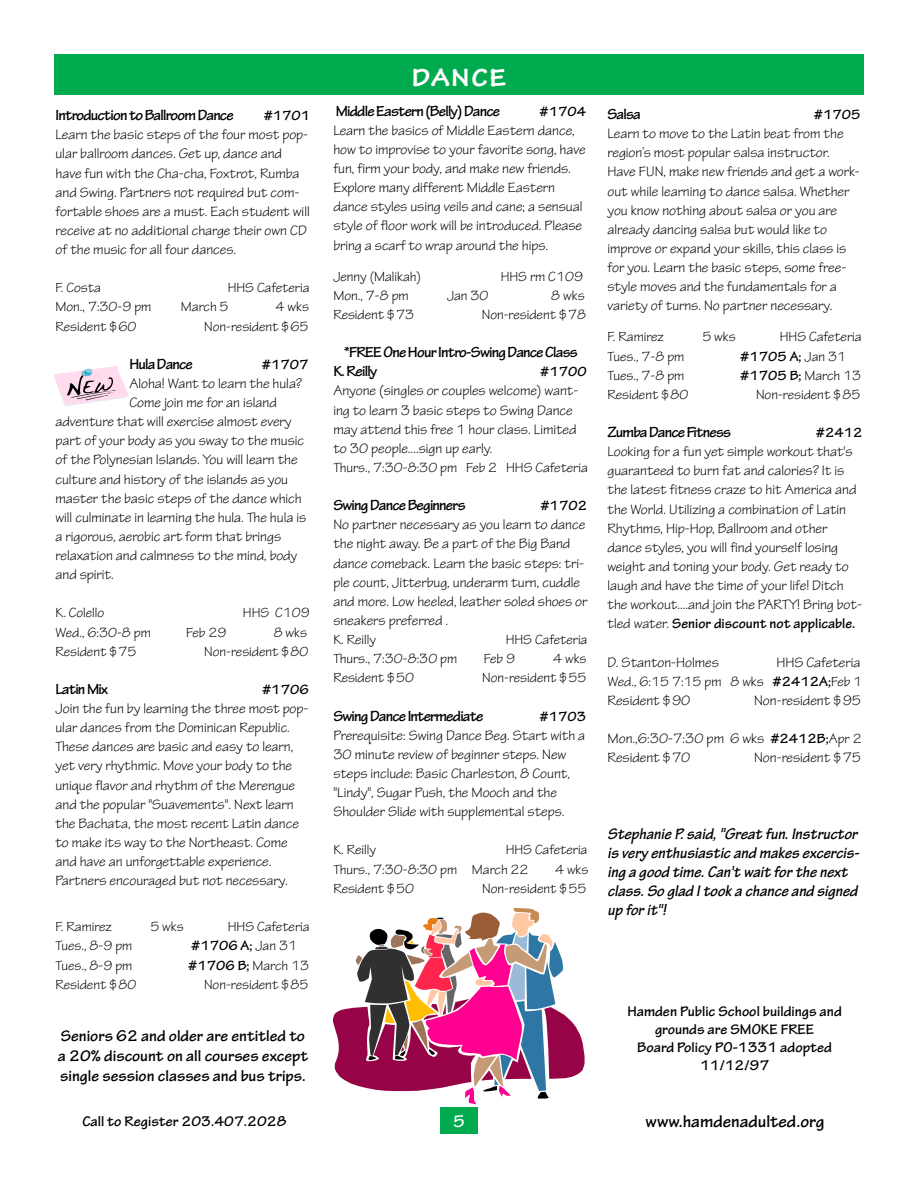
<style>
.page{position:relative;width:918px;height:1188px;background:#fff}
.page>*{position:absolute;margin:0;border:0;box-sizing:border-box;transform-origin:0 0}
.t1{font:700 36px "Tekton Pro";letter-spacing:.025em;color:#fff}
.t2{font:700 18px "Tekton Pro";color:#000}
.t3{font:700 18px "Tekton Pro";color:#fff}
.t4{font:italic 700 16.5px/19px "Tekton Pro";color:#000}
.t5{font:700 16.5px/19.8px "Tekton Pro";color:#000}
.t6{font:700 15.75px/19px "Tekton Pro";letter-spacing:-.05em;color:#000}
.t7{font:700 15px/18px "Tekton Pro";color:#000;text-align:center}
.t8{font:14.7px/19.2px "Tekton Pro";color:#000}
.t9{font:14.25px/19px "Tekton Pro";color:#000}
.t10{font:700 14.25px "Tekton Pro";color:#000}
.s1{font-weight:400}
.s2{font-weight:700}
.s3{font-weight:700;font-size:14.25px}
.s4{font-size:14.25px}
</style>
<div class="page">
<div style="left:54px;top:54px;width:810px;height:40px;background:#00aa4f"></div>
<div style="left:440px;top:1107px;width:38px;height:27px;background:#00aa4f"></div>
<svg style="left:54px;top:366px;width:75px;height:40px"></svg>
<svg style="left:333px;top:908px;width:252px;height:196px"></svg>
<p class="t6" style="left:56px;top:106px;width:180px">Introduction to Ballroom Dance</p>
<p class="t10" style="left:264px;top:107px;width:48px">#1701</p>
<p class="t8" style="left:55px;top:125px;width:256px">Learn the basic steps of the four most pop&shy;ular ballroom dances. Get up, dance and have fun with the Cha-cha, Foxtrot, Rumba and Swing. Partners not required but com&shy;fortable shoes are a must. Each student will receive at no additional charge their own CD of the music for all four dances.</p>
<p class="t9" style="left:56px;top:279px;width:47px">F. Costa</p>
<p class="t9" style="left:228px;top:279px;width:83px">HHS Cafeteria</p>
<p class="t9" style="left:56px;top:298px;width:97px">Mon., 7:30-9 pm</p>
<p class="t9" style="left:181px;top:298px;width:49px">March 5</p>
<p class="t9" style="left:276px;top:298px;width:35px">4 wks</p>
<p class="t9" style="left:56px;top:317px;width:82px">Resident $60</p>
<p class="t9" style="left:204px;top:317px;width:106px">Non-resident $65</p>
<p class="t6" style="left:129px;top:355px;width:65px">Hula Dance</p>
<p class="t10" style="left:262px;top:356px;width:48px">#1707</p>
<p class="t8" style="left:129px;top:374px;width:174px">Aloha! Want to learn the hula?</p>
<p class="t8" style="left:129px;top:393px;width:149px">Come join me for an island</p>
<p class="t8" style="left:56px;top:412px;width:238px">adventure that will exercise almost every</p>
<p class="t8" style="left:56px;top:432px;width:250px">part of your body as you sway to the music</p>
<p class="t8" style="left:56px;top:451px;width:244px">of the Polynesian Islands. You will learn the</p>
<p class="t8" style="left:56px;top:470px;width:234px">culture and history of the islands as you</p>
<p class="t8" style="left:56px;top:489px;width:248px">master the basic steps of the dance which</p>
<p class="t8" style="left:56px;top:508px;width:252px">will culminate in learning the hula. The hula is</p>
<p class="t8" style="left:56px;top:527px;width:227px">a rigorous, aerobic art form that brings</p>
<p class="t8" style="left:56px;top:546px;width:243px">relaxation and calmness to the mind, body</p>
<p class="t8" style="left:56px;top:565px;width:60px">and spirit.</p>
<p class="t9" style="left:56px;top:604px;width:50px">K. Colello</p>
<p class="t9" style="left:243px;top:604px;width:69px">HHS C109</p>
<p class="t9" style="left:56px;top:623px;width:97px">Wed., 6:30-8 pm</p>
<p class="t9" style="left:186px;top:623px;width:42px">Feb 29</p>
<p class="t9" style="left:274px;top:623px;width:35px">8 wks</p>
<p class="t9" style="left:56px;top:642px;width:82px">Resident $75</p>
<p class="t9" style="left:204px;top:642px;width:106px">Non-resident $80</p>
<p class="t6" style="left:56px;top:680px;width:54px">Latin Mix</p>
<p class="t10" style="left:262px;top:681px;width:48px">#1706</p>
<p class="t8" style="left:56px;top:699px;width:255px">Join the fun by learning the three most pop&shy;ular dances from the Dominican Republic.<br>These dances are basic and easy to learn, yet very rhythmic. Move your body to the unique flavor and rhythm of the Merengue and the popular "Suavements". Next learn the Bachata, the most recent Latin dance to make its way to the Northeast. Come and have an unforgettable experience.<br>Partners encouraged but not necessary.</p>
<p class="t9" style="left:56px;top:918px;width:58px">F. Ramirez</p>
<p class="t9" style="left:150px;top:918px;width:35px">5 wks</p>
<p class="t9" style="left:228px;top:918px;width:83px">HHS Cafeteria</p>
<p class="t9" style="left:56px;top:937px;width:78px">Tues., 8-9 pm</p>
<p class="t10" style="left:191px;top:938px;width:107px">#1706 A; <span class="s1">Jan 31</span></p>
<p class="t9" style="left:55px;top:956px;width:78px">Tues., 8-9 pm</p>
<p class="t10" style="left:188px;top:957px;width:122px">#1706 B; <span class="s1">March 13</span></p>
<p class="t9" style="left:55px;top:975px;width:82px">Resident $80</p>
<p class="t9" style="left:204px;top:975px;width:106px">Non-resident $85</p>
<p class="t5" style="left:58px;top:1026px;width:251px">Seniors 62 and older are entitled to a 20% discount on all courses except single session classes and bus trips.</p>
<h1 class="t1" style="left:411px;top:54px;width:97px">dance</h1>
<p class="t6" style="left:336px;top:101px;width:166px">Middle Eastern (Belly) Dance</p>
<p class="t10" style="left:540px;top:103px;width:48px">#1704</p>
<p class="t8" style="left:333px;top:121px;width:254px">Learn the basics of Middle Eastern dance, how to improvise to your favorite song, have fun, firm your body, and make new friends.<br>Explore many different Middle Eastern dance styles using veils and cane; a sensual style of floor work will be introduced. Please bring a scarf to wrap around the hips.</p>
<p class="t9" style="left:333px;top:267px;width:89px">Jenny (Malikah)</p>
<p class="t9" style="left:501px;top:267px;width:84px">HHS rm C109</p>
<p class="t9" style="left:333px;top:286px;width:77px">Mon., 7-8 pm</p>
<p class="t9" style="left:447px;top:286px;width:43px">Jan 30</p>
<p class="t9" style="left:551px;top:286px;width:35px">8 wks</p>
<p class="t9" style="left:333px;top:305px;width:82px">Resident $73</p>
<p class="t9" style="left:482px;top:305px;width:106px">Non-resident $78</p>
<p class="t6" style="left:333px;top:343px;width:246px;text-indent:11px">*FREE One Hour Intro-Swing Dance Class<br>K. Reilly</p>
<p class="t10" style="left:540px;top:363px;width:48px">#1700</p>
<p class="t8" style="left:333px;top:382px;width:247px">Anyone (singles or couples welcome) want&shy;ing to learn 3 basic steps to Swing Dance may attend this free 1 hour class. Limited to 30 people....sign up early.</p>
<p class="t9" style="left:333px;top:458px;width:256px">Thurs., 7:30-8:30 pm Feb 2 HHS Cafeteria</p>
<p class="t6" style="left:333px;top:496px;width:134px">Swing Dance Beginners</p>
<p class="t10" style="left:541px;top:497px;width:48px">#1702</p>
<p class="t8" style="left:333px;top:515px;width:256px">No partner necessary as you learn to dance the night away. Be a part of the Big Band dance comeback. Learn the basic steps: tri&shy;ple count, Jitterbug, underarm turn, cuddle and more. Low heeled, leather soled shoes or sneakers preferred .</p>
<p class="t9" style="left:333px;top:630px;width:44px">K. Reilly</p>
<p class="t9" style="left:506px;top:630px;width:83px">HHS Cafeteria</p>
<p class="t9" style="left:333px;top:650px;width:125px">Thurs., 7:30-8:30 pm</p>
<p class="t9" style="left:484px;top:650px;width:33px">Feb 9</p>
<p class="t9" style="left:553px;top:650px;width:35px">4 wks</p>
<p class="t9" style="left:333px;top:669px;width:82px">Resident $50</p>
<p class="t9" style="left:482px;top:669px;width:106px">Non-resident $55</p>
<p class="t6" style="left:333px;top:706px;width:152px">Swing Dance Intermediate</p>
<p class="t10" style="left:540px;top:708px;width:48px">#1703</p>
<p class="t8" style="left:333px;top:726px;width:253px">Prerequisite: Swing Dance Beg. Start with a 30 minute review of beginner steps. New steps include: Basic Charleston, 8 Count, "Lindy", Sugar Push, the Mooch and the Shoulder Slide with supplemental steps.</p>
<p class="t9" style="left:333px;top:841px;width:44px">K. Reilly</p>
<p class="t9" style="left:333px;top:841px;width:256px;text-indent:172px">HHS Cafeteria<br>Thurs., 7:30-8:30 pm March 22</p>
<p class="t9" style="left:555px;top:860px;width:35px">4 wks</p>
<p class="t9" style="left:333px;top:879px;width:82px">Resident $50</p>
<p class="t9" style="left:482px;top:879px;width:106px">Non-resident $55</p>
<p class="t6" style="left:608px;top:105px;width:35px">Salsa</p>
<p class="t10" style="left:814px;top:106px;width:48px">#1705</p>
<p class="t8" style="left:608px;top:124px;width:254px">Learn to move to the Latin beat from the region’s most popular salsa instructor.<br>Have FUN, make new friends and get a work&shy;out while learning to dance salsa. Whether you know nothing about salsa or you are already dancing salsa but would like to improve or expand your skills, this class is for you. Learn the basic steps, some free&shy;style moves and the fundamentals for a variety of turns. No partner necessary.</p>
<p class="t9" style="left:608px;top:328px;width:58px">F. Ramirez</p>
<p class="t9" style="left:702px;top:328px;width:35px">5 wks</p>
<p class="t9" style="left:780px;top:328px;width:83px">HHS Cafeteria</p>
<p class="t9" style="left:608px;top:347px;width:78px">Tues., 7-8 pm</p>
<p class="t10" style="left:740px;top:348px;width:107px">#1705 A; <span class="s1">Jan 31</span></p>
<p class="t9" style="left:608px;top:366px;width:78px">Tues., 7-8 pm</p>
<p class="t10" style="left:740px;top:367px;width:122px">#1705 B; <span class="s1">March 13</span></p>
<p class="t9" style="left:607px;top:385px;width:82px">Resident $80</p>
<p class="t9" style="left:756px;top:385px;width:106px">Non-resident $85</p>
<p class="t6" style="left:608px;top:423px;width:125px">Zumba Dance Fitness</p>
<p class="t10" style="left:816px;top:424px;width:48px">#2412</p>
<p class="t8" style="left:608px;top:442px;width:256px">Looking for a fun yet simple workout that's guaranteed to burn fat and calories? It is the latest fitness craze to hit America and the World. Utilizing a combination of Latin Rhythms, Hip-Hop, Ballroom and other dance styles, you will find yourself losing weight and toning your body. Get ready to laugh and have the time of your life! Ditch the workout....and join the PARTY! Bring bot&shy;tled water. <span class="s2">Senior discount not applicable.</span></p>
<p class="t8" style="left:608px;top:653px;width:113px">D. Stanton-Holmes</p>
<p class="t8" style="left:776px;top:653px;width:85px">HHS Cafeteria</p>
<p class="t9" style="left:608px;top:672px;width:256px">Wed., 6:15 7:15 pm 8 wks <span class="s2">#2412A;</span>Feb 1</p>
<p class="t8" style="left:608px;top:691px;width:85px">Resident $90</p>
<p class="t8" style="left:754px;top:691px;width:109px">Non-resident $95</p>
<p class="t8" style="left:608px;top:729px;width:256px">Mon.,6:30-7:30 pm 6 wks <span class="s3">#2412B;</span><span class="s4">Apr 2<br></span>Resident $70</p>
<p class="t8" style="left:754px;top:748px;width:109px">Non-resident $75</p>
<p class="t4" style="left:608px;top:824px;width:253px">Stephanie P. said, "Great fun. Instructor is very enthusiastic and makes excercis&shy;ing a good time. Can't wait for the next class. So glad I took a chance and signed up for it"!</p>
<p class="t7" style="left:627px;top:1002px;width:216px">Hamden Public School buildings and grounds are SMOKE FREE<br>Board Policy PO-1331 adopted<br>11/12/97</p>
<p class="t7" style="left:82px;top:1112px;width:206px">Call to Register 203.407.2028</p>
<p class="t3" style="left:453px;top:1110px;width:13px">5</p>
<p class="t2" style="left:646px;top:1110px;width:180px">www.hamdenadulted.org</p>
</div>
